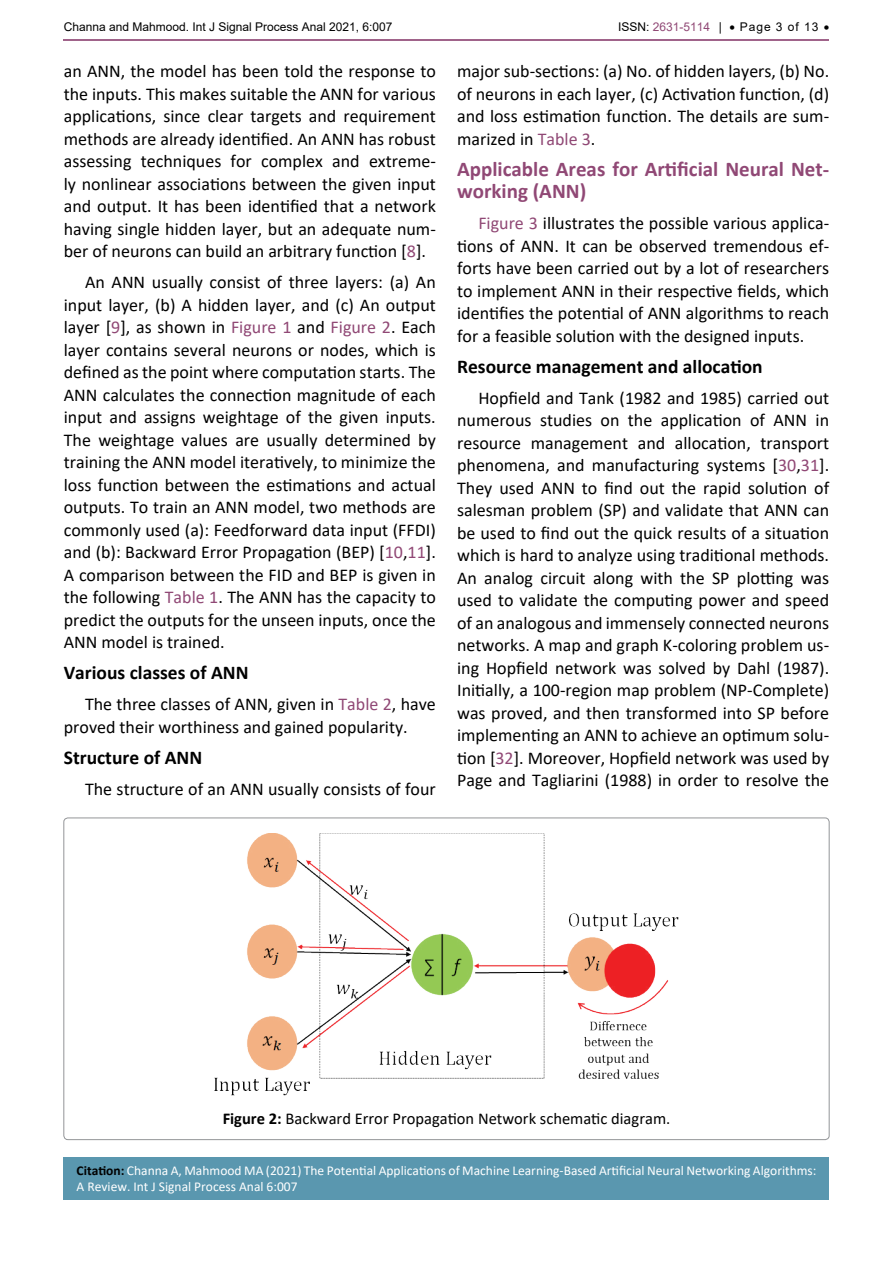
<style>
.page{position:relative;width:893px;height:1263px;background:#fff}
.page>*{position:absolute;margin:0;border:0;box-sizing:border-box;transform-origin:0 0}
.t1{font:700 21px/22.5px "Calibri";color:#904875}
.t2{font:700 19.5px "Calibri";color:#000}
.t3{font:18px/22.5px "Calibri";color:#000;text-align:justify}
.t4{font:16.5px "Calibri";color:#000}
.t5{font:13.5px/16.2px "Calibri";color:#fff}
.t6{font:12px "Arial";color:#000}
.s1{color:#904875}
.s2{font-weight:700}
.s3{font-weight:700;color:#000}
</style>
<div class="page">
<hr style="left:64px;top:39px;width:765px;height:2px;background:#904875">
<div style="left:64px;top:1157px;width:765px;height:42px;background:#5a97af"></div>
<img style="left:214px;top:833px;width:465px;height:263px">
<p class="t6" style="left:64px;top:18px;width:330px">Channa and Mahmood. Int J Signal Process Anal 2021, 6:007</p>
<p class="t6" style="left:618px;top:18px;width:213px">ISSN: <span class="s1">2631-5114</span> | • Page 3 of 13 •</p>
<p class="t3" style="left:64px;top:60px;width:374px">an ANN, the model has been told the response to the inputs. This makes suitable the ANN for various applications, since clear targets and requirement methods are already identified. An ANN has robust assessing techniques for complex and extreme&shy;ly nonlinear associations between the given input and output. It has been identified that a network having single hidden layer, but an adequate num&shy;ber of neurons can build an arbitrary function [<span class="s1">8</span>].</p>
<p class="t3" style="left:64px;top:271px;width:374px;text-indent:21px">An ANN usually consist of three layers: (a) An input layer, (b) A hidden layer, and (c) An output layer [<span class="s1">9</span>], as shown in <span class="s1">Figure 1</span> and <span class="s1">Figure 2</span>. Each layer contains several neurons or nodes, which is defined as the point where computation starts. The ANN calculates the connection magnitude of each input and assigns weightage of the given inputs.<br>The weightage values are usually determined by training the ANN model iteratively, to minimize the loss function between the estimations and actual outputs. To train an ANN model, two methods are commonly used (a): Feedforward data input (FFDI) and (b): Backward Error Propagation (BEP) [<span class="s1">10</span>,<span class="s1">11</span>].<br>A comparison between the FID and BEP is given in the following <span class="s1">Table 1</span>. The ANN has the capacity to predict the outputs for the unseen inputs, once the ANN model is trained.</p>
<p class="t2" style="left:64px;top:659px;width:186px">Various classes of ANN</p>
<p class="t3" style="left:64px;top:693px;width:374px;text-indent:21px">The three classes of ANN, given in <span class="s1">Table 2</span>, have proved their worthiness and gained popularity.</p>
<p class="t2" style="left:64px;top:744px;width:140px">Structure of ANN</p>
<p class="t3" style="left:85px;top:777px;width:352px">The structure of an ANN usually consists of four</p>
<p class="t3" style="left:457px;top:60px;width:374px">major sub-sections: (a) No. of hidden layers, (b) No. of neurons in each layer, (c) Activation function, (d) and loss estimation function. The details are sum&shy;marized in <span class="s1">Table 3</span>.</p>
<p class="t1" style="left:457px;top:157px;width:374px">Applicable Areas for Artificial Neural Net&shy;working (ANN)</p>
<p class="t3" style="left:457px;top:212px;width:374px;text-indent:21px"><span class="s1">Figure 3</span> illustrates the possible various applica&shy;tions of ANN. It can be observed tremendous ef&shy;forts have been carried out by a lot of researchers to implement ANN in their respective fields, which identifies the potential of ANN algorithms to reach for a feasible solution with the designed inputs.</p>
<p class="t2" style="left:457px;top:353px;width:307px">Resource management and allocation</p>
<p class="t3" style="left:457px;top:386px;width:374px;text-indent:21px">Hopfield and Tank (1982 and 1985) carried out numerous studies on the application of ANN in resource management and allocation, transport phenomena, and manufacturing systems [<span class="s1">30</span>,<span class="s1">31</span>].<br>They used ANN to find out the rapid solution of salesman problem (SP) and validate that ANN can be used to find out the quick results of a situation which is hard to analyze using traditional methods.<br>An analog circuit along with the SP plotting was used to validate the computing power and speed of an analogous and immensely connected neurons networks. A map and graph K-coloring problem us&shy;ing Hopfield network was solved by Dahl (1987).<br>Initially, a 100-region map problem (NP-Complete) was proved, and then transformed into SP before implementing an ANN to achieve an optimum solu&shy;tion [<span class="s1">32</span>]. Moreover, Hopfield network was used by Page and Tagliarini (1988) in order to resolve the</p>
<p class="t4" style="left:223px;top:1107px;width:449px"><span class="s2">Figure 2:</span> Backward Error Propagation Network schematic diagram.</p>
<p class="t5" style="left:77px;top:1162px;width:741px"><span class="s3">Citation:</span> Channa A, Mahmood MA (2021) The Potential Applications of Machine Learning-Based Artificial Neural Networking Algorithms:<br>A Review. Int J Signal Process Anal 6:007</p>
</div>
